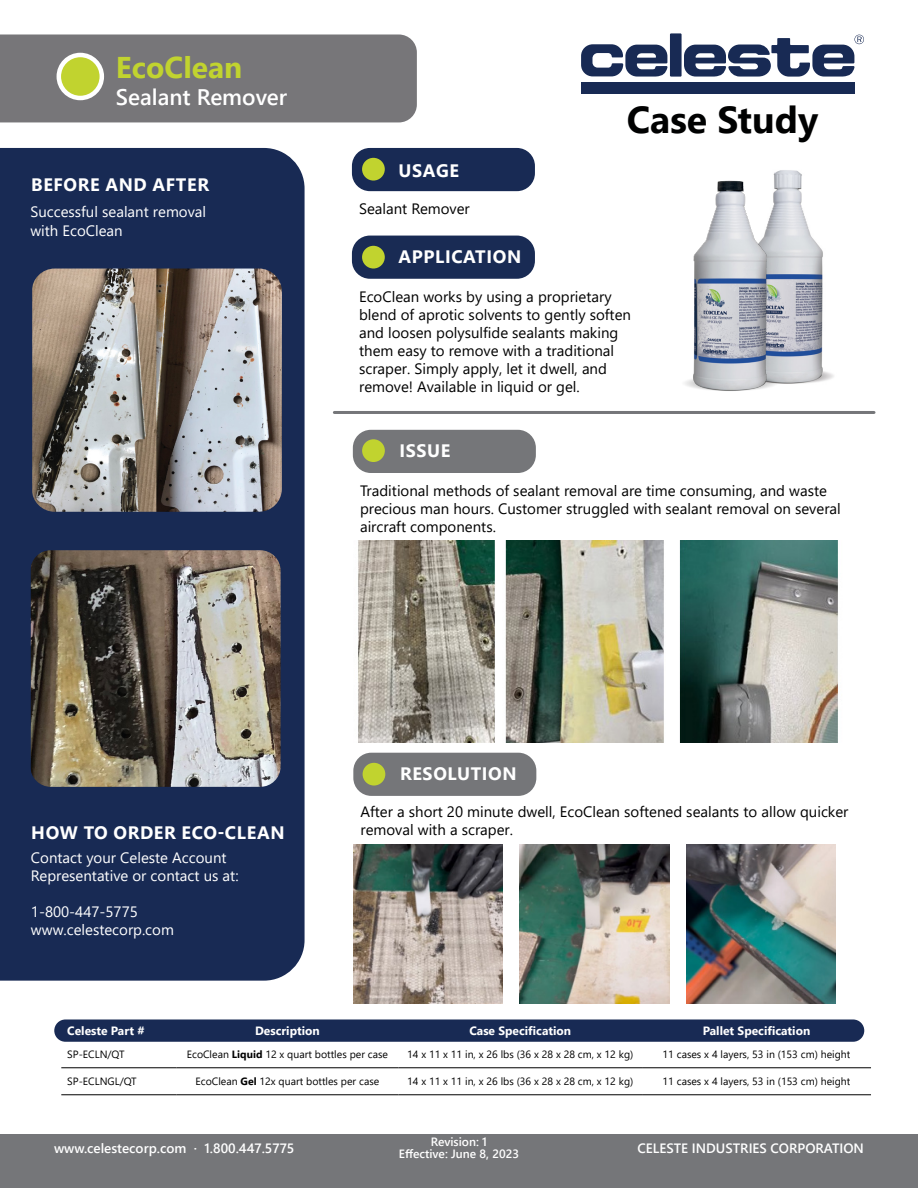
<style>
.page{position:relative;width:918px;height:1188px;background:#fff}
.page>*{position:absolute;margin:0;border:0;box-sizing:border-box;transform-origin:0 0}
.t1{font:700 37.5px "Segoe UI";color:#000101}
.t2{font:700 30px "Segoe UI";color:#c1d32f}
.t3{font:600 22.5px "Segoe UI";color:#fff}
.t4{font:700 18px "Segoe UI";letter-spacing:.035em;color:#fff}
.t5{font:15px/18px "Segoe UI";color:#000}
.t6{font:15px/18px "Segoe UI";color:#fff}
.t7{font:600 13.5px "Segoe UI";color:#fff}
.t8{font:700 12px "Segoe UI";color:#fff}
.t9{font:600 12px/12px "Segoe UI";color:#fff;text-align:center}
.t10{font:10.5px "Segoe UI";color:#000}
.s1{font-weight:700}
</style>
<div class="page">
<div style="left:0;top:34px;width:417px;height:88px;background:#777679"></div>
<img style="left:791px;top:170px;width:85px;height:244px">
<div style="left:0;top:1134px;width:918px;height:54px;background:#757679"></div>
<img style="left:685px;top:170px;width:106px;height:221px">
<div style="left:0;top:148px;width:305px;height:833px;background:#182a54"></div>
<div style="left:59px;top:55px;width:43px;height:43px;background:#c1d32f;border-radius:50%"></div>
<div style="left:57px;top:53px;width:47px;height:47px;border:4px solid #fff;border-radius:50%"></div>
<div style="left:352px;top:148px;width:183px;height:43px;background:#182a54;border-radius:18px"></div>
<div style="left:352px;top:236px;width:183px;height:43px;background:#192b54;border-radius:18px"></div>
<div style="left:353px;top:430px;width:183px;height:43px;background:#757679;border-radius:18px"></div>
<div style="left:353px;top:753px;width:183px;height:43px;background:#757679;border-radius:18px"></div>
<div style="left:362px;top:246px;width:23px;height:23px;background:#c1d32f;border-radius:50%"></div>
<div style="left:362px;top:439px;width:23px;height:23px;background:#c1d32f;border-radius:50%"></div>
<div style="left:363px;top:763px;width:22px;height:23px;background:#c1d32f;border-radius:50%"></div>
<div style="left:362px;top:158px;width:23px;height:23px;background:#c1d32f;border-radius:50%"></div>
<div style="left:670px;top:33px;width:12px;height:44px;background:#182a54"></div>
<svg style="left:581px;top:44px;width:86px;height:33px"></svg>
<div style="left:581px;top:82px;width:274px;height:12px;background:#182a54"></div>
<svg style="left:684px;top:35px;width:180px;height:42px"></svg>
<hr style="left:334px;top:411px;width:540px;height:3px;background:#757679">
<div style="left:54px;top:1019px;width:810px;height:23px;background:#182a54;border-radius:11px"></div>
<hr style="left:61px;top:1067px;width:115px;height:1px;background:#000">
<hr style="left:176px;top:1067px;width:223px;height:1px;background:#000">
<hr style="left:399px;top:1067px;width:243px;height:1px;background:#000">
<hr style="left:642px;top:1067px;width:229px;height:1px;background:#000">
<hr style="left:61px;top:1094px;width:115px;height:1px;background:#000">
<hr style="left:176px;top:1094px;width:223px;height:1px;background:#000">
<hr style="left:399px;top:1094px;width:243px;height:1px;background:#000">
<hr style="left:642px;top:1094px;width:229px;height:1px;background:#000">
<img style="left:30px;top:550px;width:251px;height:237px">
<img style="left:32px;top:269px;width:250px;height:243px">
<img style="left:358px;top:541px;width:480px;height:202px">
<img style="left:353px;top:844px;width:150px;height:159px">
<img style="left:520px;top:844px;width:149px;height:159px">
<img style="left:686px;top:844px;width:150px;height:159px">
<h2 class="t2" style="left:116px;top:39px;width:128px">EcoClean</h2>
<h3 class="t3" style="left:116px;top:76px;width:173px">Sealant Remover</h3>
<p class="t4" style="left:31px;top:168px;width:179px">BEFORE AND AFTER</p>
<p class="t6" style="left:30px;top:201px;width:177px;line-height:18.8px">Successful sealant removal with EcoClean</p>
<p class="t4" style="left:399px;top:153px;width:62px">USAGE</p>
<p class="t5" style="left:359px;top:198px;width:112px">Sealant Remover</p>
<p class="t4" style="left:399px;top:239px;width:124px">APPLICATION</p>
<h1 class="t1" style="left:627px;top:84px;width:193px">Case Study</h1>
<p class="t5" style="left:359px;top:286px;width:273px">EcoClean works by using a proprietary blend of aprotic solvents to gently soften and loosen polysulfide sealants making them easy to remove with a traditional scraper. Simply apply, let it dwell, and remove! Available in liquid or gel.</p>
<p class="t4" style="left:400px;top:434px;width:53px">ISSUE</p>
<p class="t5" style="left:360px;top:480px;width:482px">Traditional methods of sealant removal are time consuming, and waste precious man hours. Customer struggled with sealant removal on several aircraft components.</p>
<p class="t4" style="left:31px;top:816px;width:255px">HOW TO ORDER ECO-CLEAN</p>
<p class="t6" style="left:31px;top:847px;width:209px">Contact your Celeste Account<br>Representative or contact us at:</p>
<p class="t6" style="left:31px;top:901px;width:144px">1-800-447-5775 www.celestecorp.com</p>
<p class="t4" style="left:400px;top:756px;width:118px">RESOLUTION</p>
<p class="t5" style="left:361px;top:802px;width:489px">After a short 20 minute dwell, EcoClean softened sealants to allow quicker removal with a scraper.</p>
<p class="t8" style="left:67px;top:1019px;width:79px">Celeste Part #</p>
<p class="t8" style="left:255px;top:1019px;width:66px">Description</p>
<p class="t8" style="left:469px;top:1019px;width:103px">Case Specification</p>
<p class="t8" style="left:703px;top:1019px;width:109px">Pallet Specification</p>
<p class="t10" style="left:67px;top:1044px;width:59px">SP-ECLN/QT</p>
<p class="t10" style="left:187px;top:1044px;width:203px">EcoClean <span class="s1">Liquid</span> 12 x quart bottles per case</p>
<p class="t10" style="left:407px;top:1044px;width:228px">14 x 11 x 11 in, x 26 lbs (36 x 28 x 28 cm, x 12 kg)</p>
<p class="t10" style="left:663px;top:1044px;width:189px">11 cases x 4 layers, 53 in (153 cm) height</p>
<p class="t10" style="left:67px;top:1071px;width:71px">SP-ECLNGL/QT</p>
<p class="t10" style="left:196px;top:1071px;width:185px">EcoClean <span class="s1">Gel</span> 12x quart bottles per case</p>
<p class="t10" style="left:407px;top:1071px;width:228px">14 x 11 x 11 in, x 26 lbs (36 x 28 x 28 cm, x 12 kg)</p>
<p class="t10" style="left:663px;top:1071px;width:189px">11 cases x 4 layers, 53 in (153 cm) height</p>
<p class="t9" style="left:399px;top:1135px;width:122px">Revision: 1<br>Effective: June 8, 2023</p>
<p class="t7" style="left:54px;top:1135px;width:242px">www.celestecorp.com · 1.800.447.5775</p>
<p class="t7" style="left:638px;top:1135px;width:228px">CELESTE INDUSTRIES CORPORATION</p>
</div>
